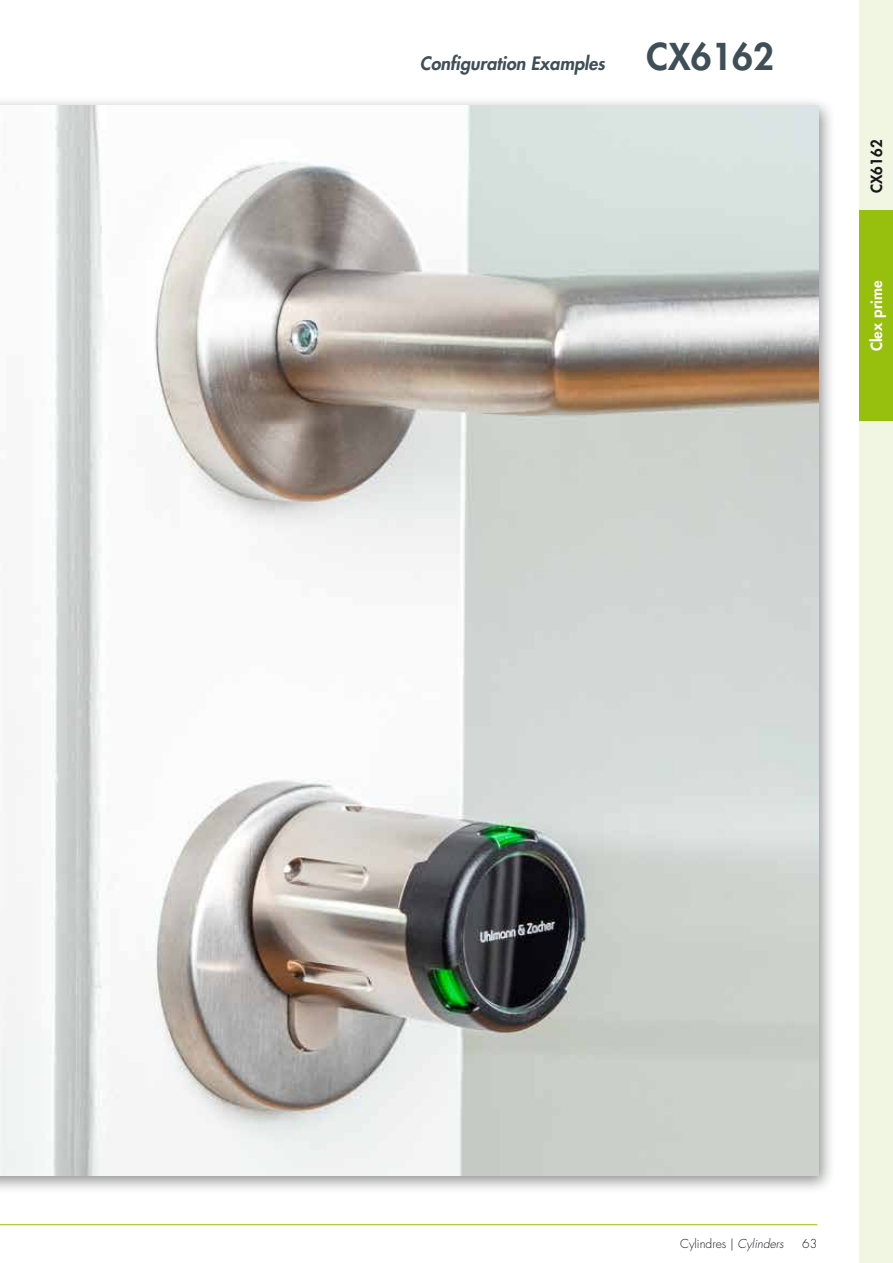
<style>
.page{position:relative;width:893px;height:1263px;background:#fff}
.page>*{position:absolute;margin:0;border:0;box-sizing:border-box;transform-origin:0 0}
.t1{font:italic 800 18px "Futura Std";color:#3e4f57}
.t2{font:800 15px "Futura Std";letter-spacing:.01em;color:#fff}
.t3{font:800 15px "Futura Std";letter-spacing:.01em;color:#1a171c}
.t4{font:300 12px "Futura Std";color:#1a171c}
.s1{font-style:normal;font-size:36px}
.s2{font-style:italic}
</style>
<div class="page">
<div style="left:859px;top:0;width:34px;height:1263px;background:#f1f6e3"></div>
<div style="left:859px;top:210px;width:34px;height:211px;background:#97bf0d"></div>
<hr style="left:0;top:1224px;width:817px;height:1px;background:#97bf0d">
<div style="left:0;top:96px;width:835px;height:1098px;background:#1a171c;opacity:.5"></div>
<img style="left:0;top:106px;width:818px;height:1069px">
<p class="t1" style="left:420px;top:52px;width:356px">Configuration Examples <span class="s1">CX6162</span></p>
<p class="t3" style="left:867px;top:193px;width:55px;rotate:-90deg">CX6162</p>
<p class="t2" style="left:867px;top:351px;width:73px;rotate:-90deg">Clex prime</p>
<p class="t4" style="left:680px;top:1236px;width:105px">Cylindres | <span class="s2">Cylinders</span></p>
<p class="t4" style="left:802px;top:1236px;width:16px">63</p>
</div>
